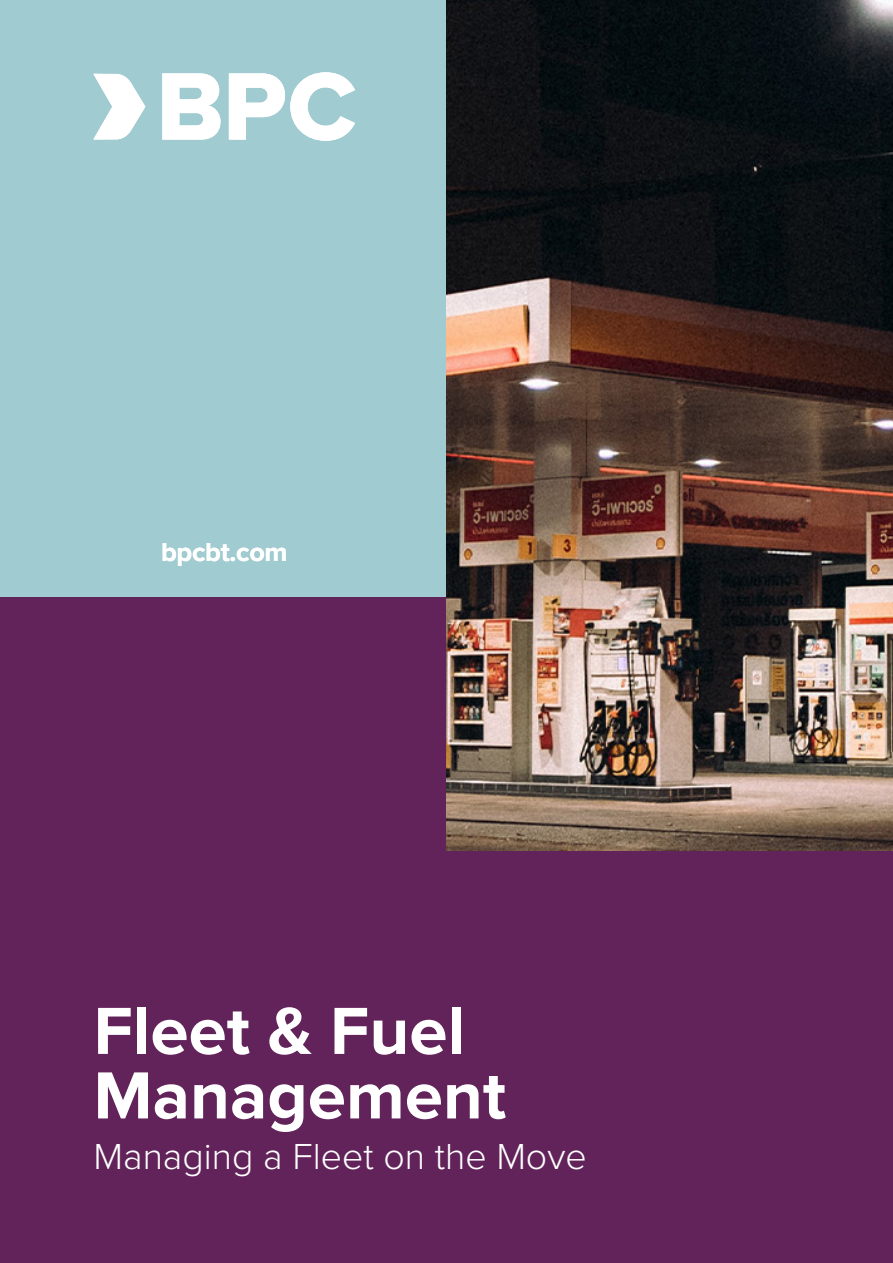
<style>
.page{position:relative;width:893px;height:1263px;background:#fff}
.page>*{position:absolute;margin:0;border:0;box-sizing:border-box;transform-origin:0 0}
.t1{font:700 69px/64.5px "Proxima Nova";color:#fff}
.t2{font:300 37.5px "Proxima Nova";color:#fff}
.t3{font:700 27px "Proxima Nova";letter-spacing:-.01em;color:#fff}
</style>
<div class="page">
<div style="left:0;top:0;width:449px;height:615px;background:#a0cbd0"></div>
<svg style="left:162px;top:72px;width:193px;height:69px"></svg>
<svg style="left:93px;top:74px;width:52px;height:66px"></svg>
<div style="left:0;top:597px;width:892px;height:666px;background:#62235a"></div>
<img style="left:446px;top:0;width:447px;height:850px">
<p class="t3" style="left:161px;top:537px;width:128px">bpcbt.com</p>
<p class="t1" style="left:94px;top:1000px;width:414px">Fleet &amp; Fuel<br>Management</p>
<p class="t2" style="left:94px;top:1129px;width:495px">Managing a Fleet on the Move</p>
<p class="t1" style="left:94px;top:1058px;width:446px">Naam product</p>
<p class="t2" style="left:94px;top:1122px;width:151px">One liner</p>
</div>
